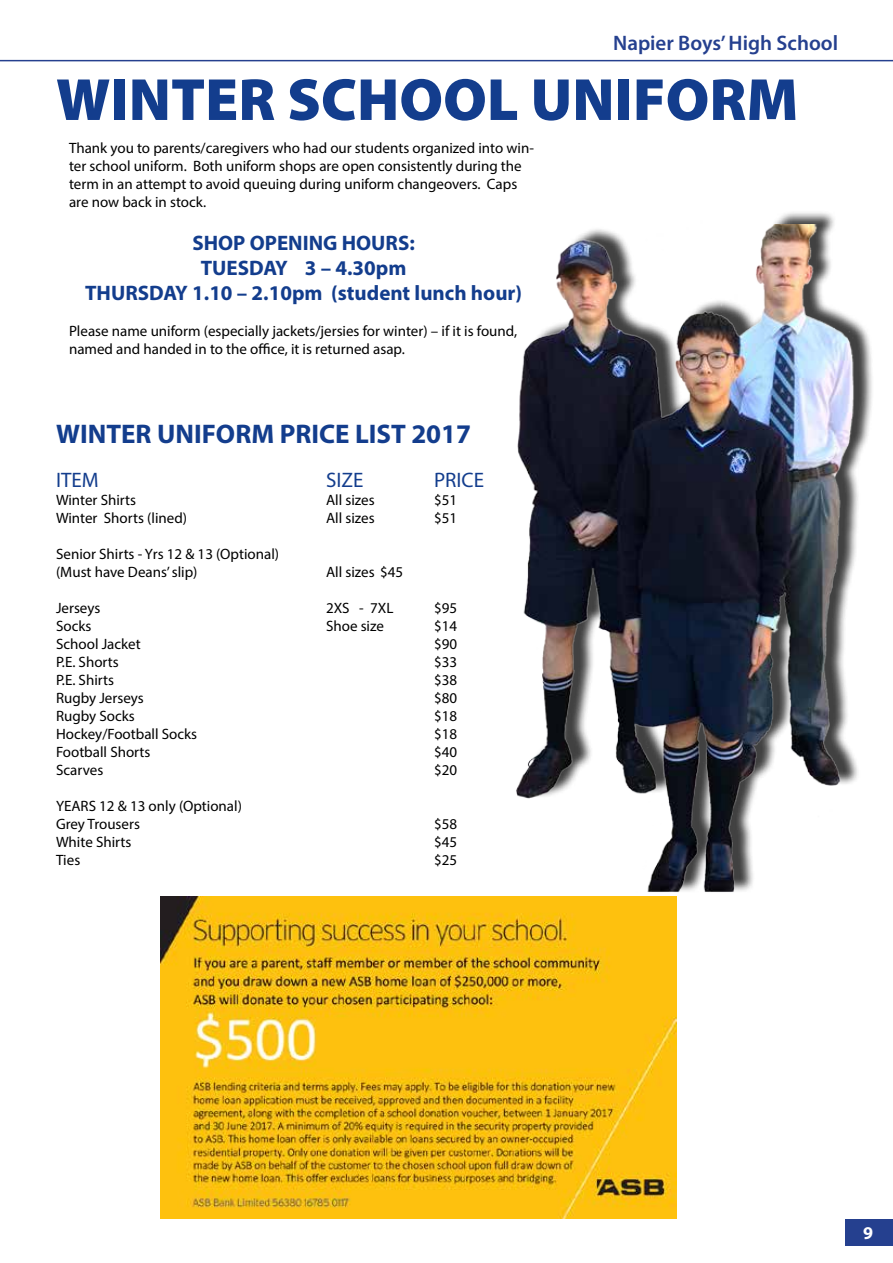
<style>
.page{position:relative;width:893px;height:1263px;background:#fff}
.page>*{position:absolute;margin:0;border:0;box-sizing:border-box;transform-origin:0 0}
.t1{font:900 60px "Myriad Pro";color:#133d8d}
.t2{font:700 27px "Myriad Pro";color:#133d8d}
.t3{font:700 21px/25.2px "Myriad Pro";color:#133d8d;text-align:center}
.t4{font:600 21px "Myriad Pro";color:#25408f}
.t5{font:21px "Myriad Pro";color:#133d8d}
.t6{font:700 18px "Myriad Pro";color:#fff}
.t7{font:15px/18px "Myriad Pro";color:#000}
</style>
<div class="page">
<svg style="left:0;top:59px;width:893px;height:2px;background:#8695c0"></svg>
<div style="left:846px;top:1219px;width:47px;height:26px;background:#25408f"></div>
<img style="left:161px;top:896px;width:516px;height:323px">
<div style="left:523px;top:210px;width:352px;height:683px;background:#000;opacity:.75"></div>
<img style="left:480px;top:224px;width:393px;height:680px">
<h3 class="t4" style="left:613px;top:29px;width:227px">Napier Boys’ High School</h3>
<h1 class="t1" style="left:56px;top:66px;width:744px">WINTER SCHOOL UNIFORM</h1>
<p class="t7" style="left:69px;top:138px;width:466px">Thank you to parents/caregivers who had our students organized into win&shy;ter school uniform. Both uniform shops are open consistently during the term in an attempt to avoid queuing during uniform changeovers. Caps are now back in stock.</p>
<h3 class="t3" style="left:85px;top:230px;width:438px">SHOP OPENING HOURS:<br>TUESDAY 3 – 4.30pm<br>THURSDAY 1.10 – 2.10pm (student lunch hour)</h3>
<p class="t7" style="left:69px;top:322px;width:450px">Please name uniform (especially jackets/jersies for winter) – if it is found, named and handed in to the office, it is returned asap.</p>
<h2 class="t2" style="left:56px;top:416px;width:417px">WINTER UNIFORM PRICE LIST 2017</h2>
<h3 class="t5" style="left:56px;top:467px;width:44px">ITEM</h3>
<h3 class="t5" style="left:326px;top:467px;width:39px">SIZE</h3>
<h3 class="t5" style="left:434px;top:467px;width:52px">PRICE</h3>
<p class="t7" style="left:56px;top:490px;width:82px">Winter Shirts</p>
<p class="t7" style="left:326px;top:490px;width:50px">All sizes</p>
<p class="t7" style="left:434px;top:490px;width:25px">$51</p>
<p class="t7" style="left:56px;top:508px;width:133px">Winter Shorts (lined)</p>
<p class="t7" style="left:326px;top:508px;width:50px">All sizes</p>
<p class="t7" style="left:434px;top:508px;width:25px">$51</p>
<p class="t7" style="left:56px;top:544px;width:225px">Senior Shirts - Yrs 12 &amp; 13 (Optional) (Must have Deans’ slip)</p>
<p class="t7" style="left:326px;top:562px;width:79px">All sizes $45</p>
<p class="t7" style="left:56px;top:598px;width:46px">Jerseys</p>
<p class="t7" style="left:326px;top:598px;width:69px">2XS - 7XL</p>
<p class="t7" style="left:434px;top:598px;width:25px">$95</p>
<p class="t7" style="left:56px;top:616px;width:37px">Socks</p>
<p class="t7" style="left:326px;top:616px;width:59px">Shoe size</p>
<p class="t7" style="left:434px;top:616px;width:25px">$14</p>
<p class="t7" style="left:56px;top:634px;width:86px">School Jacket</p>
<p class="t7" style="left:434px;top:634px;width:25px">$90</p>
<p class="t7" style="left:56px;top:652px;width:64px">P.E. Shorts</p>
<p class="t7" style="left:434px;top:652px;width:25px">$33</p>
<p class="t7" style="left:56px;top:670px;width:59px">P.E. Shirts</p>
<p class="t7" style="left:434px;top:670px;width:25px">$38</p>
<p class="t7" style="left:56px;top:688px;width:89px">Rugby Jerseys</p>
<p class="t7" style="left:434px;top:688px;width:25px">$80</p>
<p class="t7" style="left:56px;top:706px;width:80px">Rugby Socks</p>
<p class="t7" style="left:434px;top:706px;width:25px">$18</p>
<p class="t7" style="left:56px;top:724px;width:143px">Hockey/Football Socks</p>
<p class="t7" style="left:434px;top:724px;width:25px">$18</p>
<p class="t7" style="left:56px;top:742px;width:96px">Football Shorts</p>
<p class="t7" style="left:434px;top:742px;width:25px">$40</p>
<p class="t7" style="left:56px;top:760px;width:49px">Scarves</p>
<p class="t7" style="left:434px;top:760px;width:25px">$20</p>
<p class="t7" style="left:56px;top:796px;width:187px">YEARS 12 &amp; 13 only (Optional)<br>Grey Trousers</p>
<p class="t7" style="left:434px;top:814px;width:25px">$58</p>
<p class="t7" style="left:56px;top:832px;width:77px">White Shirts</p>
<p class="t7" style="left:434px;top:832px;width:25px">$45</p>
<p class="t7" style="left:56px;top:850px;width:26px">Ties</p>
<p class="t7" style="left:434px;top:850px;width:25px">$25</p>
<p class="t6" style="left:863px;top:1221px;width:11px">9</p>
</div>
